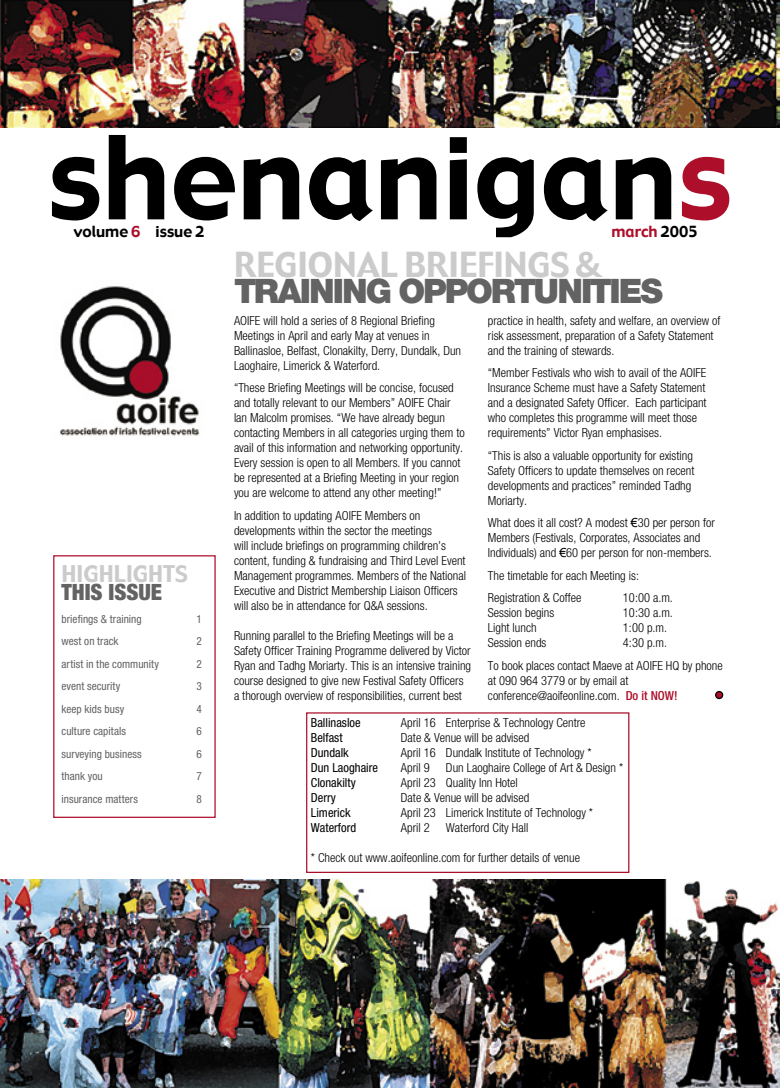
<style>
.page{position:relative;width:780px;height:1088px;background:#fff}
.page>*{position:absolute;margin:0;border:0;box-sizing:border-box;transform-origin:0 0}
.t1{font:112.5px "Gadget";color:#000}
.t2{font:900 33.75px "Helvetica Neue";letter-spacing:-.065em;color:#636363}
.t3{font:33.75px "Gadget";letter-spacing:-.005em;color:#cbcbcb}
.t4{font:22.5px "Gadget";color:#cbcbcb}
.t5{font:900 condensed 22.5px "Helvetica Neue";color:#636363}
.t6{font:15px "Gadget";color:#000}
.t7{font:15px "Gadget";color:#ad0e2a}
.t8{font:300 condensed 12.5px/15px "Helvetica Neue";color:#000}
.t9{font:condensed 12.5px "Helvetica Neue";color:#000}
.t10{font:condensed 11.25px "Helvetica Neue";letter-spacing:.005em;color:#636363}
.s1{color:#ad0e2a}
.s2{color:#000}
.s3{font-family:"Arial";font-weight:400;font-stretch:normal}
.s4{font-weight:500;color:#ad0e2a}
</style>
<div class="page">
<img style="left:0;top:880px;width:780px;height:208px">
<img style="left:0;top:0;width:780px;height:128px">
<img style="left:59px;top:286px;width:141px;height:150px">
<div style="left:53px;top:555px;width:163px;height:263px;border:1px solid #ad0e2a"></div>
<div style="left:306px;top:712px;width:323px;height:161px;border:1px solid #ad0e2a"></div>
<div style="left:715px;top:691px;width:7px;height:7px;background:#ad0e2a;border-radius:50%"></div>
<div style="left:715px;top:691px;width:8px;height:8px;border:1px solid #000;border-radius:50%"></div>
<h1 class="t1" style="left:48px;top:105px;width:685px">shenanigan<span class="s1">s</span></h1>
<p class="t6" style="left:74px;top:222px;width:132px">volume <span class="s1">6</span> issue 2</p>
<p class="t7" style="left:611px;top:222px;width:88px">march <span class="s2">2005</span></p>
<h3 class="t4" style="left:61px;top:559px;width:128px">HIGHLIGHTS</h3>
<h3 class="t5" style="left:61px;top:578px;width:102px">THIS ISSUE</h3>
<p class="t10" style="left:61px;top:612px;width:82px">briefings &amp; training</p>
<p class="t10" style="left:196px;top:612px;width:7px">1</p>
<p class="t10" style="left:61px;top:635px;width:59px">west on track</p>
<p class="t10" style="left:196px;top:635px;width:7px">2</p>
<p class="t10" style="left:61px;top:657px;width:99px">artist in the community</p>
<p class="t10" style="left:196px;top:657px;width:7px">2</p>
<p class="t10" style="left:61px;top:680px;width:60px">event security</p>
<p class="t10" style="left:196px;top:680px;width:7px">3</p>
<p class="t10" style="left:61px;top:702px;width:64px">keep kids busy</p>
<p class="t10" style="left:196px;top:702px;width:7px">4</p>
<p class="t10" style="left:61px;top:725px;width:66px">culture capitals</p>
<p class="t10" style="left:196px;top:725px;width:7px">6</p>
<p class="t10" style="left:61px;top:747px;width:82px">surveying business</p>
<p class="t10" style="left:196px;top:747px;width:7px">6</p>
<p class="t10" style="left:61px;top:770px;width:43px">thank you</p>
<p class="t10" style="left:196px;top:770px;width:7px">7</p>
<p class="t10" style="left:61px;top:792px;width:78px">insurance matters</p>
<p class="t10" style="left:196px;top:792px;width:7px">8</p>
<h2 class="t3" style="left:234px;top:242px;width:370px">REGIONAL BRIEFINGS &amp;</h2>
<h2 class="t2" style="left:234px;top:271px;width:430px">TRAINING OPPORTUNITIES</h2>
<p class="t8" style="left:234px;top:313px;width:229px">AOIFE will hold a series of 8 Regional Briefing Meetings in April and early May at venues in Ballinasloe, Belfast, Clonakilty, Derry, Dundalk, Dun Laoghaire, Limerick &amp; Waterford.</p>
<p class="t8" style="left:234px;top:380px;width:232px">“These Briefing Meetings will be concise, focused and totally relevant to our Members” AOIFE Chair Ian Malcolm promises. “We have already begun contacting Members in all categories urging them to avail of this information and networking opportunity.<br>Every session is open to all Members. If you cannot be represented at a Briefing Meeting in your region you are welcome to attend any other meeting!”</p>
<p class="t8" style="left:234px;top:508px;width:233px">In addition to updating AOIFE Members on developments within the sector the meetings<br>will include briefings on programming children’s content, funding &amp; fundraising and Third Level Event Management programmes. Members of the National Executive and District Membership Liaison Officers will also be in attendance for Q&amp;A sessions.</p>
<p class="t8" style="left:234px;top:628px;width:239px">Running parallel to the Briefing Meetings will be a Safety Officer Training Programme delivered by Victor Ryan and Tadhg Moriarty. This is an intensive training course designed to give new Festival Safety Officers a thorough overview of responsibilities, current best</p>
<p class="t8" style="left:488px;top:313px;width:234px">practice in health, safety and welfare, an overview of risk assessment, preparation of a Safety Statement and the training of stewards.</p>
<p class="t8" style="left:488px;top:365px;width:220px">“Member Festivals who wish to avail of the AOIFE Insurance Scheme must have a Safety Statement and a designated Safety Officer. Each participant who completes this programme will meet those requirements” Victor Ryan emphasises.</p>
<p class="t8" style="left:488px;top:448px;width:208px">“This is also a valuable opportunity for existing Safety Officers to update themselves on recent developments and practices” reminded Tadhg Moriarty.</p>
<p class="t8" style="left:488px;top:515px;width:228px">What does it all cost? A modest <span class="s3">€</span>30 per person for<br>Members (Festivals, Corporates, Associates and<br>Individuals) and <span class="s3">€</span>60 per person for non-members.</p>
<p class="t8" style="left:488px;top:564px;width:153px;line-height:22.5px">The timetable for each Meeting is:<br>Registration &amp; Coffee</p>
<p class="t8" style="left:623px;top:590px;width:51px">10:00 a.m.</p>
<p class="t8" style="left:488px;top:605px;width:68px">Session begins</p>
<p class="t8" style="left:623px;top:605px;width:51px">10:30 a.m.</p>
<p class="t8" style="left:488px;top:620px;width:50px">Light lunch</p>
<p class="t8" style="left:623px;top:620px;width:46px">1:00 p.m.</p>
<p class="t8" style="left:488px;top:635px;width:60px">Session ends</p>
<p class="t8" style="left:488px;top:631px;width:236px;line-height:22.5px;text-indent:135px">4:30 p.m.<br>To book places contact Maeve at AOIFE HQ by phone</p>
<p class="t8" style="left:488px;top:673px;width:191px">at 090 964 3779 or by email at conference@aoifeonline.com. <span class="s4">Do it NOW!</span></p>
<p class="t9" style="left:311px;top:715px;width:51px">Ballinasloe</p>
<p class="t8" style="left:401px;top:715px;width:186px">April 16 Enterprise &amp; Technology Centre</p>
<p class="t9" style="left:311px;top:730px;width:33px">Belfast</p>
<p class="t8" style="left:401px;top:730px;width:130px">Date &amp; Venue will be advised</p>
<p class="t9" style="left:311px;top:745px;width:39px">Dundalk</p>
<p class="t8" style="left:401px;top:745px;width:192px">April 16 Dundalk Institute of Technology *</p>
<p class="t9" style="left:311px;top:760px;width:69px">Dun Laoghaire</p>
<p class="t8" style="left:401px;top:760px;width:30px">April 9</p>
<p class="t8" style="left:446px;top:760px;width:179px">Dun Laoghaire College of Art &amp; Design *</p>
<p class="t9" style="left:311px;top:775px;width:46px">Clonakilty</p>
<p class="t8" style="left:401px;top:775px;width:118px">April 23 Quality Inn Hotel</p>
<p class="t9" style="left:311px;top:790px;width:26px">Derry</p>
<p class="t8" style="left:401px;top:790px;width:130px">Date &amp; Venue will be advised</p>
<p class="t9" style="left:311px;top:805px;width:41px">Limerick</p>
<p class="t8" style="left:401px;top:805px;width:194px">April 23 Limerick Institute of Technology *</p>
<p class="t9" style="left:311px;top:820px;width:47px">Waterford</p>
<p class="t8" style="left:401px;top:820px;width:30px">April 2</p>
<p class="t8" style="left:446px;top:820px;width:84px">Waterford City Hall</p>
<p class="t8" style="left:311px;top:850px;width:271px">* Check out www.aoifeonline.com for further details of venue</p>
</div>
